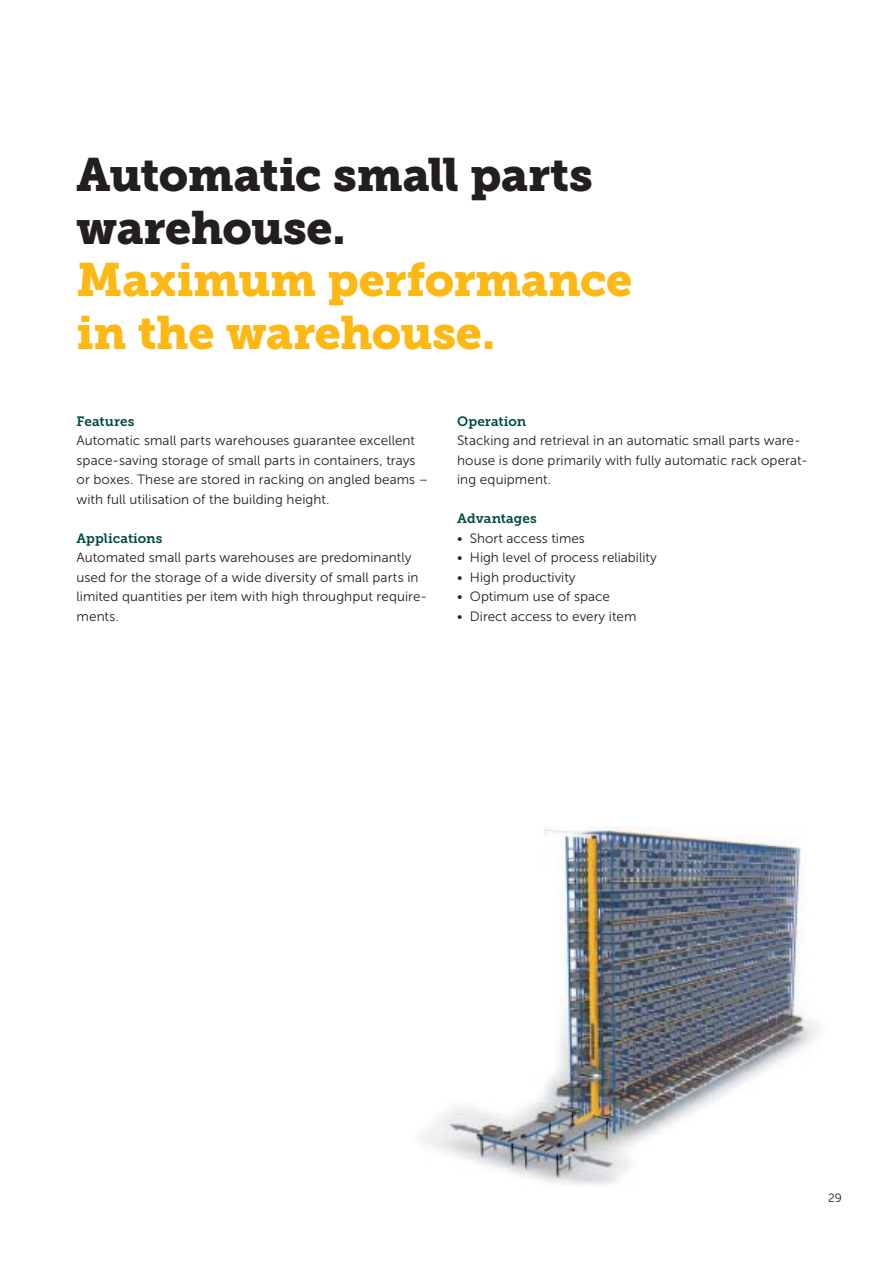
<style>
.page{position:relative;width:893px;height:1263px;background:#fff}
.page>*{position:absolute;margin:0;border:0;box-sizing:border-box;transform-origin:0 0}
.t1{font:46.5px/52.5px "Museo JH Slab 900";letter-spacing:-.01em;color:#fdb813}
.t2{font:46.5px/52.5px "Museo JH Slab 900";letter-spacing:-.01em;color:#231f20}
.t3{font:13.5px/19.5px "Museo JH Sans 300";letter-spacing:.005em;color:#231f20}
.t4{font:13.5px "Museo JH Slab 700";letter-spacing:.005em;color:#004b40}
.t5{font:12px "Museo JH Sans 300";color:#231f20}
</style>
<div class="page">
<img style="left:421px;top:826px;width:398px;height:360px">
<h1 class="t2" style="left:77px;top:154px;width:518px">Automatic small parts warehouse.</h1>
<h1 class="t1" style="left:77px;top:259px;width:557px">Maximum performance in the warehouse.</h1>
<p class="t4" style="left:77px;top:416px;width:60px">Features</p>
<p class="t3" style="left:77px;top:432px;width:353px">Automatic small parts warehouses guarantee excellent space-saving storage of small parts in containers, trays or boxes. These are stored in racking on angled beams – with full utilisation of the building height.</p>
<p class="t4" style="left:77px;top:533px;width:88px">Applications</p>
<p class="t3" style="left:77px;top:549px;width:352px">Automated small parts warehouses are predominantly used for the storage of a wide diversity of small parts in limited quantities per item with high throughput require&shy;ments.</p>
<p class="t4" style="left:457px;top:416px;width:71px">Operation</p>
<p class="t3" style="left:457px;top:432px;width:352px">Stacking and retrieval in an automatic small parts ware&shy;house is done primarily with fully automatic rack operat&shy;ing equipment.</p>
<p class="t4" style="left:457px;top:513px;width:81px">Advantages</p>
<p class="t3" style="left:457px;top:530px;width:129px">• Short access times</p>
<p class="t3" style="left:457px;top:549px;width:201px">• High level of process reliability</p>
<p class="t3" style="left:457px;top:569px;width:120px">• High productivity</p>
<p class="t3" style="left:457px;top:588px;width:154px">• Optimum use of space</p>
<p class="t3" style="left:457px;top:608px;width:181px">• Direct access to every item</p>
<p class="t5" style="left:828px;top:1193px;width:15px">29</p>
</div>
